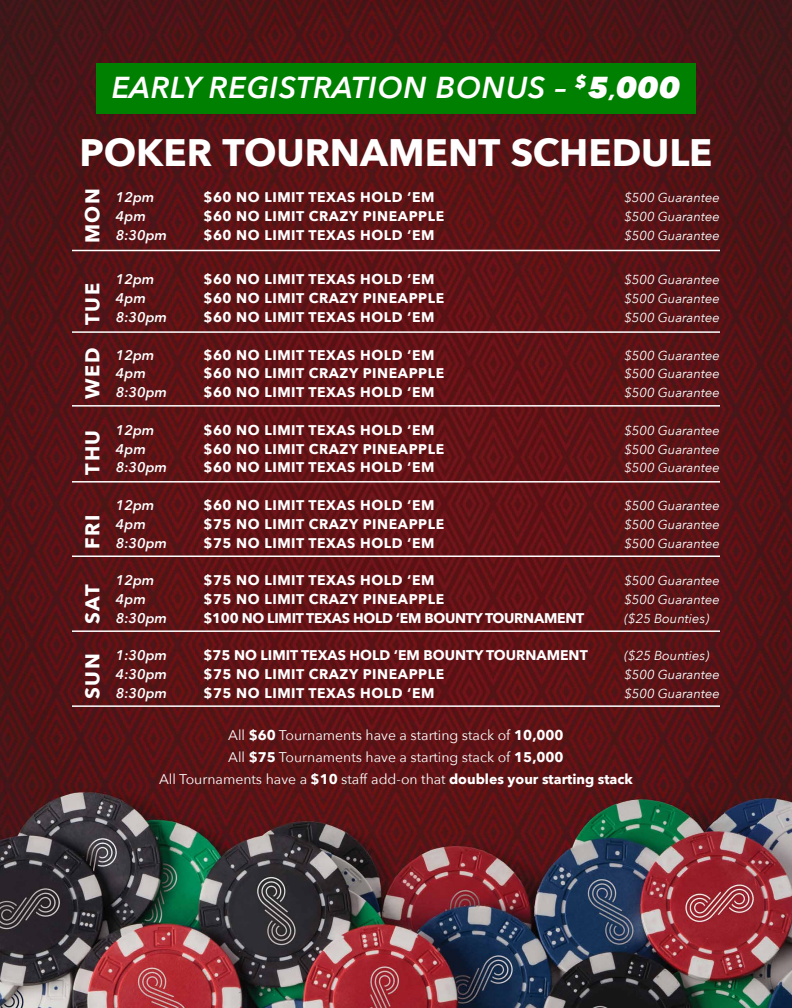
<style>
.page{position:relative;width:792px;height:1008px;background:#fff}
.page>*{position:absolute;margin:0;border:0;box-sizing:border-box;transform-origin:0 0}
.t1{font:700 38.25px "Avenir Next";letter-spacing:-.005em;color:#fff}
.t2{font:italic 600 30.2px "Avenir Next";letter-spacing:.02em;color:#fff}
.t3{font:700 20px "Avenir Next";letter-spacing:.08em;color:#fff}
.t4{font:700 14px "Avenir Next";letter-spacing:.04em;color:#fff}
.t5{font:14px/22px "Avenir Next";color:#fff;text-align:center}
.t6{font:italic 600 14px "Avenir Next";color:#fff}
.t7{font:700 14px "Avenir Next";letter-spacing:-.02em;color:#fff}
.t8{font:700 14px "Avenir Next";color:#fff}
.t9{font:italic 13px "Avenir Next";color:#fff}
.s1{font-weight:800}
.s2{font-weight:800;font-size:17.6px}
.s3{font-weight:700}
</style>
<div class="page">
<img style="left:0;top:0;width:792px;height:1008px">
<div style="left:96px;top:63px;width:600px;height:50px;background:#008000"></div>
<hr style="left:72px;top:250px;width:648px;height:1px;background:#fff">
<hr style="left:72px;top:331px;width:648px;height:2px;background:#fff">
<hr style="left:72px;top:405px;width:648px;height:2px;background:#fff">
<hr style="left:72px;top:481px;width:648px;height:2px;background:#fff">
<hr style="left:72px;top:556px;width:648px;height:1px;background:#fff">
<hr style="left:72px;top:630px;width:648px;height:2px;background:#fff">
<hr style="left:72px;top:705px;width:648px;height:2px;background:#fff">
<h2 class="t2" style="left:112px;top:61px;width:570px">EARLY REGISTRATION BONUS – <sup>$</sup><span class="s1">5</span><span class="s2">,</span><span class="s1">000</span></h2>
<h1 class="t1" style="left:80px;top:120px;width:634px">POKER TOURNAMENT SCHEDULE</h1>
<p class="t6" style="left:116px;top:185px;width:40px">12pm</p>
<p class="t4" style="left:203px;top:185px;width:233px">$60 NO LIMIT TEXAS HOLD ‘EM</p>
<p class="t9" style="left:624px;top:187px;width:97px">$500 Guarantee</p>
<p class="t6" style="left:116px;top:204px;width:31px">4pm</p>
<p class="t4" style="left:203px;top:204px;width:242px">$60 NO LIMIT CRAZY PINEAPPLE</p>
<p class="t9" style="left:624px;top:206px;width:97px">$500 Guarantee</p>
<p class="t6" style="left:116px;top:223px;width:53px">8:30pm</p>
<p class="t4" style="left:203px;top:223px;width:233px">$60 NO LIMIT TEXAS HOLD ‘EM</p>
<p class="t9" style="left:624px;top:224px;width:97px">$500 Guarantee</p>
<p class="t6" style="left:116px;top:268px;width:40px">12pm</p>
<p class="t4" style="left:203px;top:267px;width:233px">$60 NO LIMIT TEXAS HOLD ‘EM</p>
<p class="t9" style="left:624px;top:269px;width:97px">$500 Guarantee</p>
<p class="t6" style="left:116px;top:286px;width:31px">4pm</p>
<p class="t4" style="left:203px;top:286px;width:242px">$60 NO LIMIT CRAZY PINEAPPLE</p>
<p class="t9" style="left:624px;top:288px;width:97px">$500 Guarantee</p>
<p class="t6" style="left:116px;top:305px;width:53px">8:30pm</p>
<p class="t4" style="left:203px;top:305px;width:233px">$60 NO LIMIT TEXAS HOLD ‘EM</p>
<p class="t9" style="left:624px;top:307px;width:97px">$500 Guarantee</p>
<p class="t6" style="left:116px;top:343px;width:40px">12pm</p>
<p class="t4" style="left:203px;top:343px;width:233px">$60 NO LIMIT TEXAS HOLD ‘EM</p>
<p class="t9" style="left:624px;top:344px;width:97px">$500 Guarantee</p>
<p class="t6" style="left:116px;top:362px;width:31px">4pm</p>
<p class="t4" style="left:203px;top:361px;width:242px">$60 NO LIMIT CRAZY PINEAPPLE</p>
<p class="t9" style="left:624px;top:363px;width:97px">$500 Guarantee</p>
<p class="t6" style="left:116px;top:380px;width:53px">8:30pm</p>
<p class="t4" style="left:203px;top:380px;width:233px">$60 NO LIMIT TEXAS HOLD ‘EM</p>
<p class="t9" style="left:624px;top:382px;width:97px">$500 Guarantee</p>
<p class="t6" style="left:116px;top:418px;width:40px">12pm</p>
<p class="t4" style="left:203px;top:418px;width:233px">$60 NO LIMIT TEXAS HOLD ‘EM</p>
<p class="t9" style="left:624px;top:419px;width:97px">$500 Guarantee</p>
<p class="t6" style="left:116px;top:437px;width:31px">4pm</p>
<p class="t4" style="left:203px;top:437px;width:242px">$60 NO LIMIT CRAZY PINEAPPLE</p>
<p class="t9" style="left:624px;top:438px;width:97px">$500 Guarantee</p>
<p class="t6" style="left:116px;top:456px;width:53px">8:30pm</p>
<p class="t4" style="left:203px;top:455px;width:233px">$60 NO LIMIT TEXAS HOLD ‘EM</p>
<p class="t9" style="left:624px;top:457px;width:97px">$500 Guarantee</p>
<p class="t6" style="left:116px;top:493px;width:40px">12pm</p>
<p class="t4" style="left:203px;top:493px;width:233px">$60 NO LIMIT TEXAS HOLD ‘EM</p>
<p class="t9" style="left:624px;top:495px;width:97px">$500 Guarantee</p>
<p class="t6" style="left:116px;top:512px;width:31px">4pm</p>
<p class="t4" style="left:203px;top:512px;width:242px">$75 NO LIMIT CRAZY PINEAPPLE</p>
<p class="t9" style="left:624px;top:513px;width:97px">$500 Guarantee</p>
<p class="t6" style="left:116px;top:531px;width:53px">8:30pm</p>
<p class="t4" style="left:203px;top:531px;width:233px">$75 NO LIMIT TEXAS HOLD ‘EM</p>
<p class="t9" style="left:624px;top:532px;width:97px">$500 Guarantee</p>
<p class="t6" style="left:116px;top:568px;width:40px">12pm</p>
<p class="t4" style="left:203px;top:568px;width:233px">$75 NO LIMIT TEXAS HOLD ‘EM</p>
<p class="t9" style="left:624px;top:570px;width:97px">$500 Guarantee</p>
<p class="t6" style="left:116px;top:587px;width:31px">4pm</p>
<p class="t4" style="left:203px;top:587px;width:242px">$75 NO LIMIT CRAZY PINEAPPLE</p>
<p class="t9" style="left:624px;top:589px;width:97px">$500 Guarantee</p>
<p class="t6" style="left:116px;top:606px;width:53px">8:30pm</p>
<p class="t7" style="left:203px;top:606px;width:382px">$100 NO LIMIT TEXAS HOLD ‘EM BOUNTY TOURNAMENT</p>
<p class="t9" style="left:624px;top:607px;width:86px">($25 Bounties)</p>
<p class="t6" style="left:116px;top:644px;width:53px">1:30pm</p>
<p class="t8" style="left:203px;top:643px;width:386px">$75 NO LIMIT TEXAS HOLD ‘EM BOUNTY TOURNAMENT</p>
<p class="t9" style="left:624px;top:645px;width:86px">($25 Bounties)</p>
<p class="t6" style="left:116px;top:662px;width:53px">4:30pm</p>
<p class="t4" style="left:203px;top:662px;width:242px">$75 NO LIMIT CRAZY PINEAPPLE</p>
<p class="t9" style="left:624px;top:664px;width:97px">$500 Guarantee</p>
<p class="t6" style="left:116px;top:681px;width:53px">8:30pm</p>
<p class="t4" style="left:203px;top:681px;width:233px">$75 NO LIMIT TEXAS HOLD ‘EM</p>
<p class="t9" style="left:624px;top:683px;width:97px">$500 Guarantee</p>
<h3 class="t3" style="left:75px;top:243px;width:57px;rotate:-90deg">MON</h3>
<h3 class="t3" style="left:75px;top:325px;width:43px;rotate:-90deg">TUE</h3>
<h3 class="t3" style="left:75px;top:399px;width:53px;rotate:-90deg">WED</h3>
<h3 class="t3" style="left:75px;top:475px;width:46px;rotate:-90deg">THU</h3>
<h3 class="t3" style="left:75px;top:549px;width:36px;rotate:-90deg">FRI</h3>
<h3 class="t3" style="left:75px;top:624px;width:42px;rotate:-90deg">SAT</h3>
<h3 class="t3" style="left:75px;top:699px;width:47px;rotate:-90deg">SUN</h3>
<p class="t5" style="left:159px;top:724px;width:475px">All <span class="s3">$60</span> Tournaments have a starting stack of <span class="s3">10,000<br></span>All <span class="s3">$75</span> Tournaments have a starting stack of <span class="s3">15,000<br></span>All Tournaments have a <span class="s3">$10</span> staff add-on that <span class="s3">doubles your starting stack</span></p>
</div>
